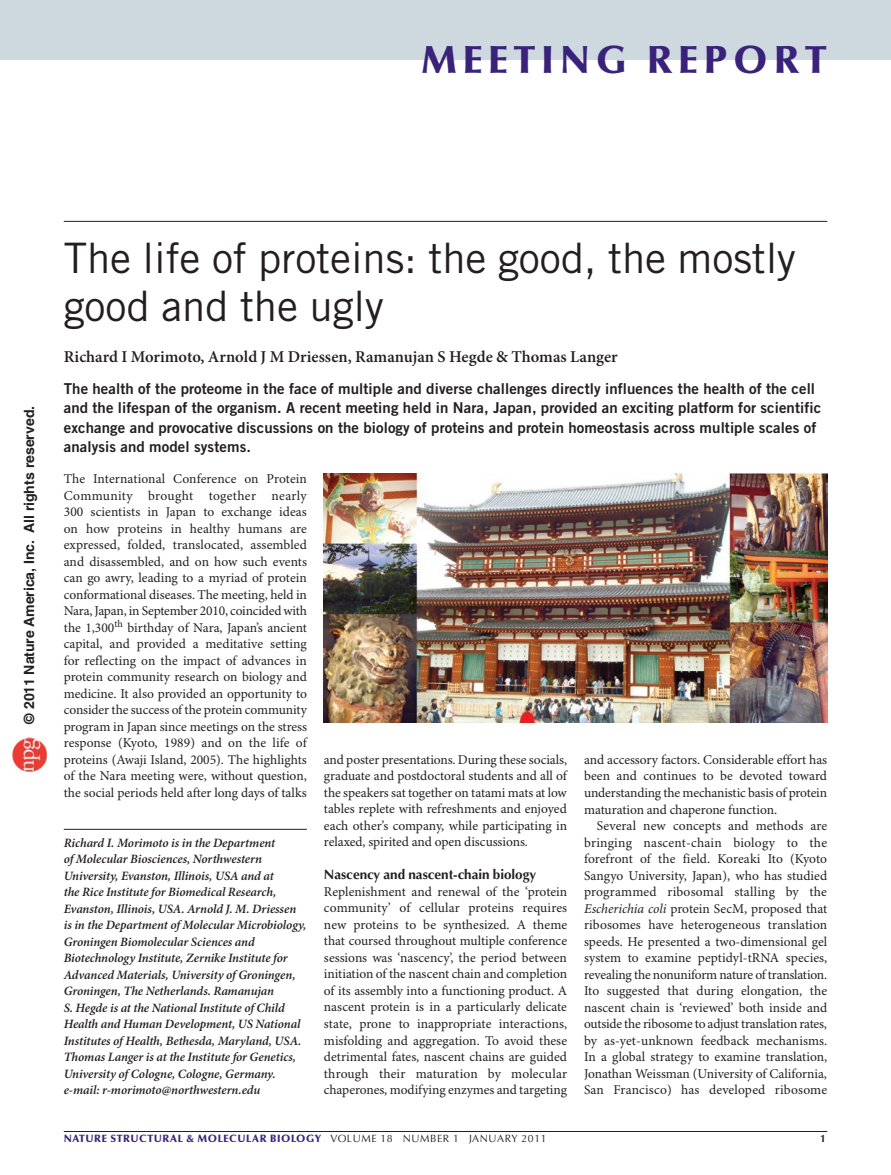
<style>
.page{position:relative;width:891px;height:1175px;background:#fff}
.page>*{position:absolute;margin:0;border:0;box-sizing:border-box;transform-origin:0 0}
.t1{font:42px/48px "Trade Gothic LT Std";letter-spacing:-.005em;color:#231f20}
.t2{font:900 39px "Optima LT Std";letter-spacing:.145em;color:#3a227b}
.t3{font:600 16.5px "Minion Pro";color:#231f20}
.t4{font:15px/19.5px "Trade Gothic LT Std Bd 2";letter-spacing:.005em;color:#231f20}
.t5{font:700 14.1px "Helvetica LT Std";color:#231f20}
.t6{font:13.5px/16.5px "Minion Pro";letter-spacing:-.005em;color:#231f20;text-align:justify}
.t7{font:700 13.5px "Optima LT Std";letter-spacing:-.005em;color:#231f20}
.t8{font:italic 600 12.75px/16.5px "Minion Pro";letter-spacing:-.01em;color:#231f20}
.t9{font:900 10.5px "Optima LT Std";letter-spacing:.05em;color:#3a227b}
.t10{font:700 10.5px "Optima LT Std";color:#231f20}
.s1{font-style:inherit}
.s2{font-style:italic}
.s3{font-weight:400;color:#231f20}
</style>
<div class="page">
<hr style="left:64px;top:1131px;width:763px;height:1px;background:#231f20">
<div style="left:0;top:0;width:891px;height:60px;background:#cdd8df"></div>
<hr style="left:64px;top:221px;width:763px;height:1px;background:#231f20">
<hr style="left:64px;top:829px;width:243px;height:1px;background:#231f20">
<img style="left:324px;top:474px;width:503px;height:249px">
<img style="left:12px;top:738px;width:34px;height:34px">
<h2 class="t2" style="left:421px;top:37px;width:408px">MEETING REPORT</h2>
<p class="t5" style="left:21px;top:723px;width:319px;rotate:-90deg">© 201<span class="s1">1</span> Nature America, Inc. All rights reserved.</p>
<h1 class="t1" style="left:64px;top:233px;width:734px">The life of proteins: the good, the mostly good and the ugly</h1>
<p class="t3" style="left:64px;top:346px;width:555px">Richard I Morimoto, Arnold J M Driessen, Ramanujan S Hegde &amp; Thomas Langer</p>
<p class="t4" style="left:64px;top:378px;width:759px">The health of the proteome in the face of multiple and diverse challenges directly influences the health of the cell and the lifespan of the organism. A recent meeting held in Nara, Japan, provided an exciting platform for scientific exchange and provocative discussions on the biology of proteins and protein homeostasis across multiple scales of analysis and model systems.</p>
<p class="t6" style="left:64px;top:471px;width:245px">The International Conference on Protein Community brought together nearly 300 scientists in Japan to exchange ideas on how proteins in healthy humans are expressed, folded, translocated, assembled and disassembled, and on how such events can go awry, leading to a myriad of protein conformational diseases. The meeting, held in Nara, Japan, in September 2010, coincided with the 1,300<sup>th</sup> birthday of Nara, Japan’s ancient capital, and provided a meditative setting for reflecting on the impact of advances in protein community research on biology and medicine. It also provided an opportunity to consider the success of the protein community program in Japan since meetings on the stress response (Kyoto, 1989) and on the life of proteins (Awaji Island, 2005). The highlights of the Nara meeting were, without question, the social periods held after long days of talks</p>
<p class="t8" style="left:64px;top:834px;width:244px">Richard I. Morimoto is in the Department<br>of Molecular Biosciences, Northwestern University, Evanston, Illinois, USA and at<br>the Rice Institute for Biomedical Research, Evanston, Illinois, USA. Arnold J. M. Driessen is in the Department of Molecular Microbiology, Groningen Biomolecular Sciences and Biotechnology Institute, Zernike Institute for Advanced Materials, University of Groningen, Groningen, The Netherlands. Ramanujan<br>S. Hegde is at the National Institute of Child Health and Human Development, US National Institutes of Health, Bethesda, Maryland, USA.<br>Thomas Langer is at the Institute for Genetics, University of Cologne, Cologne, Germany. e-mail: r-morimoto@northwestern.edu</p>
<p class="t6" style="left:324px;top:752px;width:245px">and poster presentations. During these socials, graduate and postdoctoral students and all of the speakers sat together on tatami mats at low tables replete with refreshments and enjoyed each other’s company, while participating in relaxed, spirited and open discussions.</p>
<p class="t7" style="left:324px;top:867px;width:214px">Nascency and nascent-chain biology</p>
<p class="t6" style="left:324px;top:884px;width:245px">Replenishment and renewal of the ‘protein community’ of cellular proteins requires new proteins to be synthesized. A theme that coursed throughout multiple conference sessions was ‘nascency’, the period between initiation of the nascent chain and completion of its assembly into a functioning product. A nascent protein is in a particularly delicate state, prone to inappropriate interactions, misfolding and aggregation. To avoid these detrimental fates, nascent chains are guided through their maturation by molecular chaperones, modifying enzymes and targeting</p>
<p class="t6" style="left:584px;top:752px;width:245px">and accessory factors. Considerable effort has been and continues to be devoted toward understanding the mechanistic basis of protein maturation and chaperone function.</p>
<p class="t6" style="left:584px;top:818px;width:245px;text-indent:13px">Several new concepts and methods are bringing nascent-chain biology to the forefront of the field. Koreaki Ito (Kyoto Sangyo University, Japan), who has studied programmed ribosomal stalling by the <span class="s2">Escherichia coli</span> protein SecM, proposed that ribosomes have heterogeneous translation speeds. He presented a two-dimensional gel system to examine peptidyl-tRNA species, revealing the nonuniform nature of translation.<br>Ito suggested that during elongation, the nascent chain is ‘reviewed’ both inside and outside the ribosome to adjust translation rates, by as-yet-unknown feedback mechanisms.<br>In a global strategy to examine translation, Jonathan Weissman (University of California, San Francisco) has developed ribosome</p>
<p class="t9" style="left:64px;top:1132px;width:484px">NATURE STRUCTURAL &amp; MOLECULAR BIOLOGY <span class="s3">VOLUME 18 NUMBER 1 JANUARY 2011</span></p>
<p class="t10" style="left:820px;top:1132px;width:7px">1</p>
</div>
